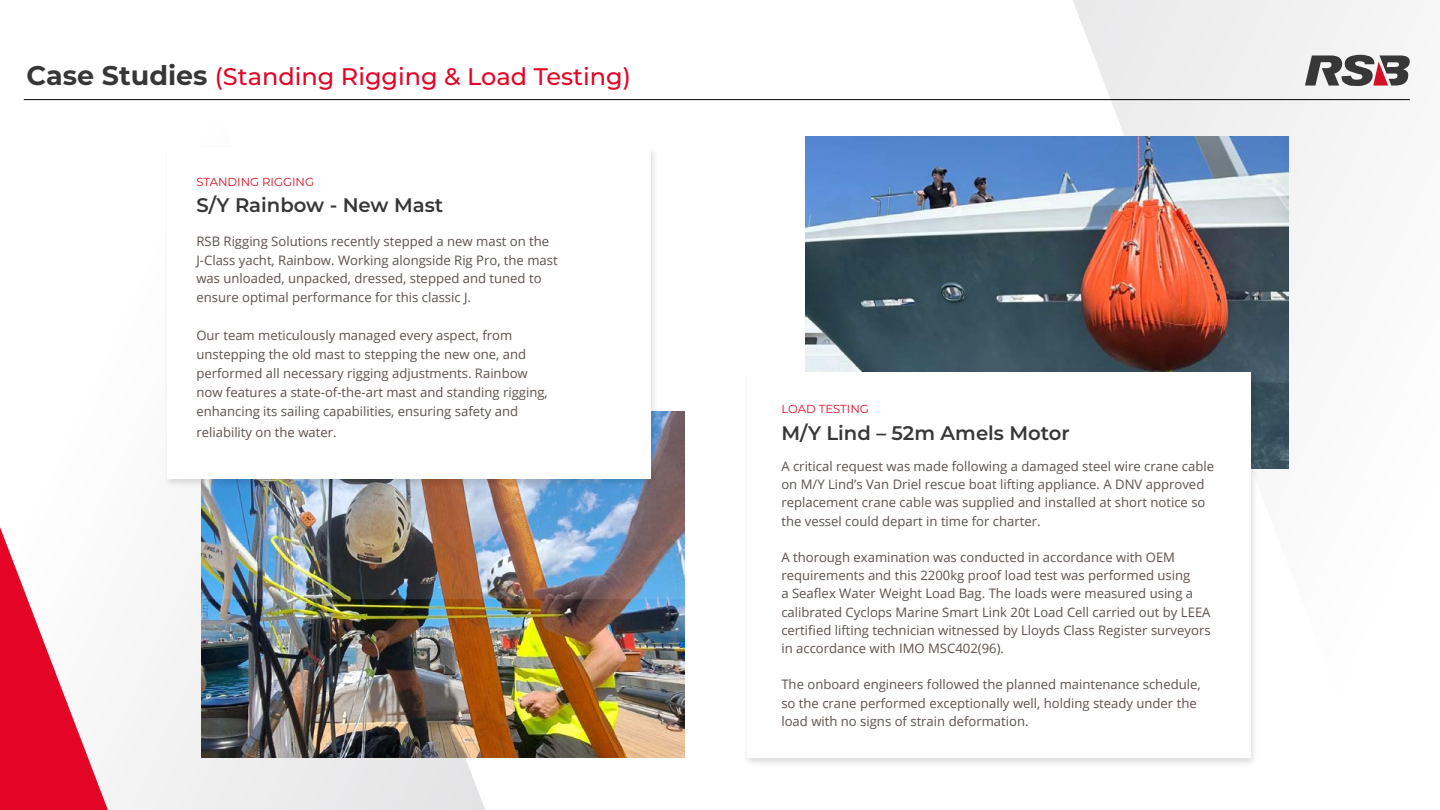
<style>
.page{position:relative;width:1440px;height:810px;background:#fff}
.page>*{position:absolute;margin:0;border:0;box-sizing:border-box;transform-origin:0 0}
.t1{font:500 24px "Montserrat";color:#e40426}
.t2{font:600 19.65px "Montserrat";color:#363736}
.t3{font:13.12px/18.2px "Open Sans";color:#5d514d}
.t4{font:11.62px "Montserrat";color:#d80f27}
.s1{font-weight:700;font-size:27px;color:#363736}
</style>
<div class="page">
<svg style="left:1056px;top:0;width:354px;height:469px"></svg>
<svg style="left:1305px;top:55px;width:105px;height:33px"></svg>
<svg style="left:23px;top:99px;width:477px;height:711px"></svg>
<svg style="left:0;top:303px;width:238px;height:507px"></svg>
<hr style="left:24px;top:99px;width:1386px;height:1px;background:#000">
<img style="left:805px;top:136px;width:483px;height:332px">
<img style="left:201px;top:412px;width:483px;height:346px">
<div style="left:163px;top:144px;width:495px;height:345px;background:#000;opacity:.13"></div>
<div style="left:168px;top:147px;width:483px;height:331px;background:#fff"></div>
<div style="left:742px;top:370px;width:517px;height:398px;background:#000;opacity:.13"></div>
<div style="left:747px;top:373px;width:503px;height:385px;background:#fff"></div>
<h1 class="t1" style="left:26px;top:59px;width:606px"><span class="s1">Case Studies</span> (Standing Rigging &amp; Load Testing)</h1>
<p class="t4" style="left:196px;top:174px;width:119px">STANDING RIGGING</p>
<h2 class="t2" style="left:196px;top:191px;width:248px">S/Y Rainbow - New Mast</h2>
<p class="t3" style="left:196px;top:231px;width:363px;line-height:18.9px">RSB Rigging Solutions recently stepped a new mast on the J-Class yacht, Rainbow. Working alongside Rig Pro, the mast was unloaded, unpacked, dressed, stepped and tuned to ensure optimal performance for this classic J.</p>
<p class="t3" style="left:196px;top:326px;width:353px;line-height:18.9px">Our team meticulously managed every aspect, from unstepping the old mast to stepping the new one, and performed all necessary rigging adjustments. Rainbow now features a state-of-the-art mast and standing rigging, enhancing its sailing capabilities, ensuring safety and</p>
<p class="t3" style="left:196px;top:423px;width:142px">reliability on the water.</p>
<p class="t4" style="left:781px;top:401px;width:89px">LOAD TESTING</p>
<h2 class="t2" style="left:781px;top:419px;width:290px">M/Y Lind – 52m Amels Motor</h2>
<p class="t3" style="left:781px;top:457px;width:434px">A critical request was made following a damaged steel wire crane cable on M/Y Lind’s Van Driel rescue boat lifting appliance. A DNV approved replacement crane cable was supplied and installed at short notice so the vessel could depart in time for charter.</p>
<p class="t3" style="left:781px;top:548px;width:431px">A thorough examination was conducted in accordance with OEM requirements and this 2200kg proof load test was performed using<br>a Seaflex Water Weight Load Bag. The loads were measured using a calibrated Cyclops Marine Smart Link 20t Load Cell carried out by LEEA certified lifting technician witnessed by Lloyds Class Register surveyors in accordance with IMO MSC402(96).</p>
<p class="t3" style="left:781px;top:675px;width:421px">The onboard engineers followed the planned maintenance schedule, so the crane performed exceptionally well, holding steady under the load with no signs of strain deformation.</p>
</div>
